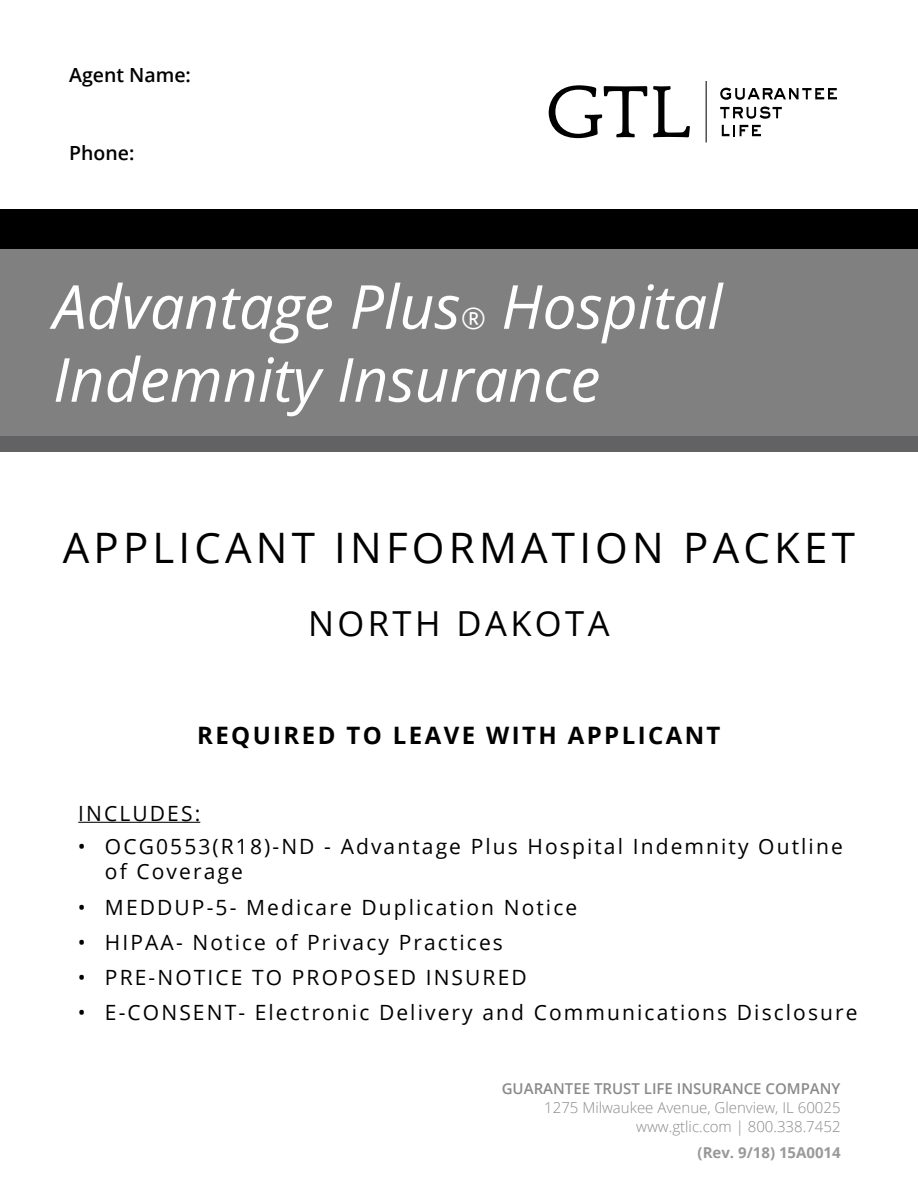
<style>
.page{position:relative;width:918px;height:1188px;background:#fff}
.page>*{position:absolute;margin:0;border:0;box-sizing:border-box;transform-origin:0 0}
.t1{font:italic 60.75px/72.9px "Open Sans";color:#fff}
.t2{font:42px "Open Sans";letter-spacing:.1em;color:#000}
.t3{font:34.5px "Open Sans";letter-spacing:.1em;color:#000}
.t4{font:700 24px "Open Sans";letter-spacing:.1em;color:#000}
.t5{font:21px/25.2px "Open Sans";letter-spacing:.1em;color:#000}
.t6{font:600 19.5px "Open Sans";color:#000}
.t7{font:300 15px/18.8px "Open Sans";color:#8a8a8d;text-align:right}
.t8{font:600 15px "Open Sans";color:#8a8a8d}
.t9{font:700 15px "Open Sans";color:#99989a}
.s1{font-size:30px}
</style>
<div class="page">
<div style="left:0;top:249px;width:918px;height:203px;background:#808080"></div>
<svg style="left:549px;top:85px;width:98px;height:53px"></svg>
<svg style="left:653px;top:86px;width:37px;height:51px"></svg>
<svg style="left:720px;top:88px;width:117px;height:12px"></svg>
<svg style="left:720px;top:107px;width:62px;height:12px"></svg>
<svg style="left:722px;top:125px;width:12px;height:11px"></svg>
<svg style="left:740px;top:125px;width:21px;height:11px"></svg>
<hr style="left:706px;top:81px;width:1px;height:61px;background:#000">
<div style="left:0;top:210px;width:918px;height:39px;background:#000"></div>
<div style="left:0;top:437px;width:918px;height:15px;background:#626264"></div>
<hr style="left:78px;top:822px;width:122px;height:1px;background:#000">
<p class="t6" style="left:69px;top:61px;width:123px">Agent Name:</p>
<p class="t6" style="left:69px;top:139px;width:67px">Phone:</p>
<h1 class="t1" style="left:53px;top:269px;width:671px">Advantage Plus<span class="s1">®</span> Hospital<br>Indemnity Insurance</h1>
<h2 class="t2" style="left:63px;top:519px;width:794px">APPLICANT INFORMATION PACKET</h2>
<h3 class="t3" style="left:308px;top:600px;width:303px">NORTH DAKOTA</h3>
<p class="t4" style="left:197px;top:719px;width:525px">REQUIRED TO LEAVE WITH APPLICANT</p>
<p class="t5" style="left:78px;top:800px;width:124px">INCLUDES:</p>
<p class="t5" style="left:105px;top:833px;width:739px;text-indent:-27px">• OCG0553(R18)-ND - Advantage Plus Hospital Indemnity Outline of Coverage</p>
<p class="t5" style="left:78px;top:894px;width:501px">• MEDDUP-5- Medicare Duplication Notice</p>
<p class="t5" style="left:78px;top:929px;width:426px">• HIPAA- Notice of Privacy Practices</p>
<p class="t5" style="left:78px;top:964px;width:450px">• PRE-NOTICE TO PROPOSED INSURED</p>
<p class="t5" style="left:78px;top:1000px;width:781px">• E-CONSENT- Electronic Delivery and Communications Disclosure</p>
<p class="t8" style="left:502px;top:1078px;width:340px">GUARANTEE TRUST LIFE INSURANCE COMPANY</p>
<p class="t7" style="left:544px;top:1098px;width:298px">1275 Milwaukee Avenue, Glenview, IL 60025 www.gtlic.com | 800.338.7452</p>
<p class="t9" style="left:698px;top:1142px;width:145px">(Rev. 9/18) 15A0014</p>
</div>
